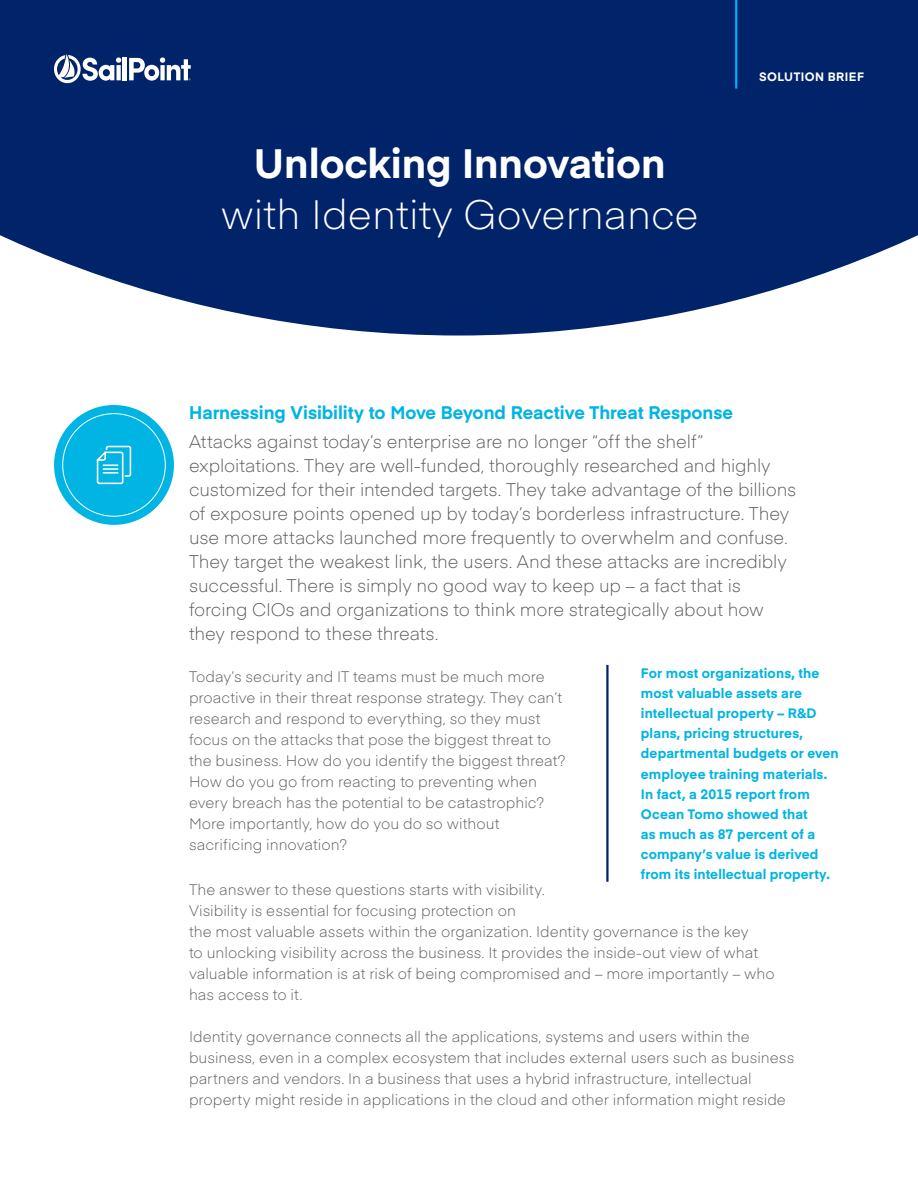
<style>
.page{position:relative;width:918px;height:1188px;background:#fff}
.page>*{position:absolute;margin:0;border:0;box-sizing:border-box;transform-origin:0 0}
.t1{font:300 40.5px "Eina 01";color:#fff}
.t2{font:700 40.5px "Eina 01";color:#fff}
.Intro_paragraph_s{font:300 18px/24px "Eina 01";letter-spacing:-.005em;color:#57585a}
.Headline{font:700 18px "Eina 01";color:#00b4e3}
.Body{font:300 15px/21px "Eina 01";color:#57585a}
.Quote__Body{font:700 13.5px/20.1px "Eina 01";letter-spacing:.01em;color:#00b4e3}
.t3{font:700 12px "Eina 01";letter-spacing:.04em;color:#fff}
</style>
<div class="page">
<svg style="left:0;top:0;width:918px;height:336px;background:#1a3978"></svg>
<hr style="left:123px;top:57px;width:4px;height:23px;background:#fff">
<svg style="left:129px;top:57px;width:62px;height:24px"></svg>
<svg style="left:54px;top:54px;width:67px;height:29px"></svg>
<hr style="left:735px;top:0;width:2px;height:89px;background:#00aeef">
<div style="left:54px;top:405px;width:120px;height:120px;background:#00b4e3;border-radius:50%"></div>
<svg style="left:97px;top:446px;width:34px;height:38px"></svg>
<hr style="left:606px;top:665px;width:3px;height:217px;background:#002369">
<p class="t2" style="left:254px;top:134px;width:413px">Unlocking Innovation</p>
<p class="t1" style="left:221px;top:184px;width:479px">with Identity Governance</p>
<p class="t3" style="left:759px;top:67px;width:106px">SOLUTION BRIEF</p>
<p class="Headline" style="left:189px;top:399px;width:546px">Harnessing Visibility to Move Beyond Reactive Threat Response</p>
<p class="Intro_paragraph_s" style="left:189px;top:429px;width:609px">Attacks against today’s enterprise are no longer “off the shelf” exploitations. They are well-funded, thoroughly researched and highly customized for their intended targets. They take advantage of the billions of exposure points opened up by today’s borderless infrastructure. They use more attacks launched more frequently to overwhelm and confuse.<br>They target the weakest link, the users. And these attacks are incredibly successful. There is simply no good way to keep up – a fact that is forcing CIOs and organizations to think more strategically about how they respond to these threats.</p>
<p class="Body" style="left:189px;top:665px;width:378px">Today’s security and IT teams must be much more proactive in their threat response strategy. They can’t research and respond to everything, so they must focus on the attacks that pose the biggest threat to the business. How do you identify the biggest threat?<br>How do you go from reacting to preventing when every breach has the potential to be catastrophic?<br>More importantly, how do you do so without sacrificing innovation?</p>
<p class="Body" style="left:189px;top:878px;width:587px">The answer to these questions starts with visibility.<br>Visibility is essential for focusing protection on<br>the most valuable assets within the organization. Identity governance is the key<br>to unlocking visibility across the business. It provides the inside-out view of what valuable information is at risk of being compromised and – more importantly – who has access to it.</p>
<p class="Body" style="left:189px;top:1025px;width:607px">Identity governance connects all the applications, systems and users within the business, even in a complex ecosystem that includes external users such as business partners and vendors. In a business that uses a hybrid infrastructure, intellectual property might reside in applications in the cloud and other information might reside</p>
<p class="Quote__Body" style="left:641px;top:662px;width:199px">For most organizations, the most valuable assets are intellectual property – R&amp;D plans, pricing structures, departmental budgets or even employee training materials.<br>In fact, a 2015 report from<br>Ocean Tomo showed that<br>as much as 87 percent of a company’s value is derived from its intellectual property.</p>
</div>
